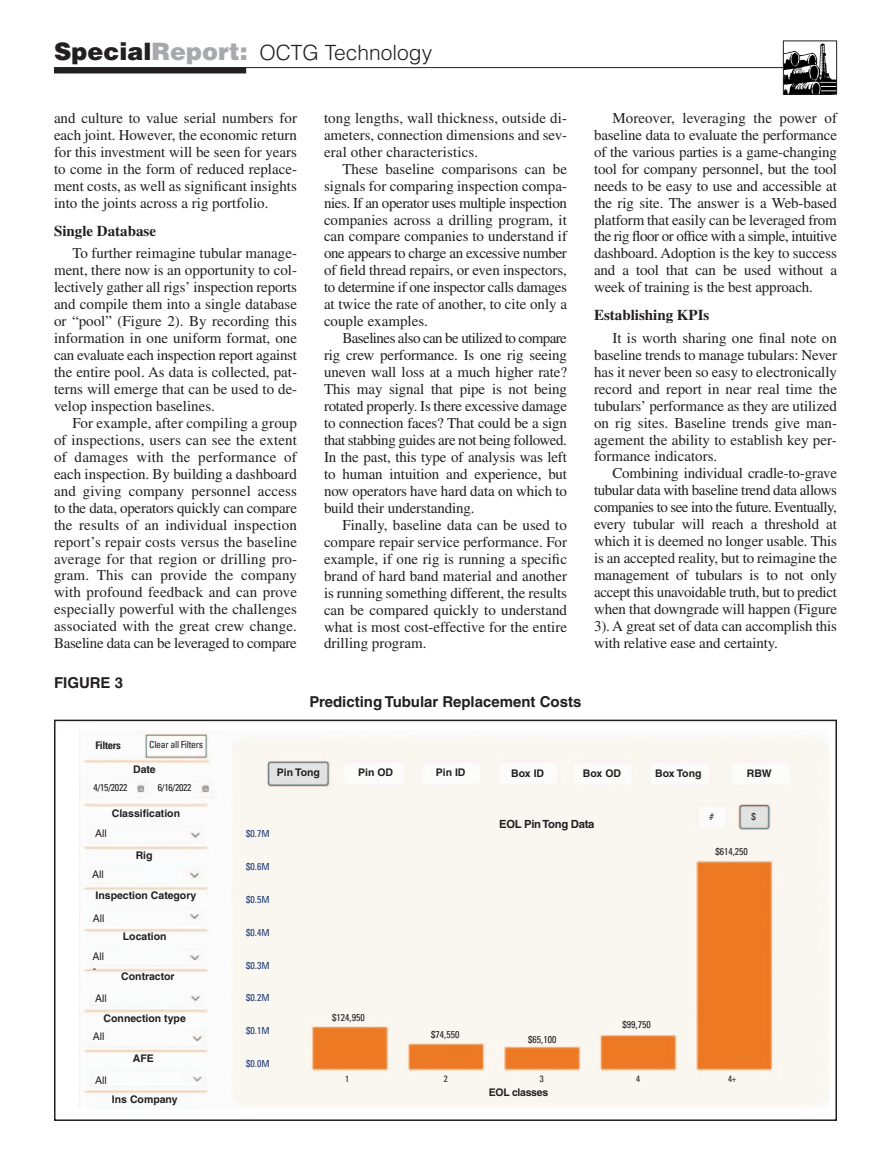
<style>
.page{position:relative;width:891px;height:1175px;background:#fff}
.page>*{position:absolute;margin:0;border:0;box-sizing:border-box;transform-origin:0 0}
.t1{font:300 21px "Helvetica";color:#231f20}
.t2{font:15px/17px "Times LT Std";color:#231f20;text-align:justify}
.t3{font:700 15px "Helvetica LT Std";color:#231f20}
.t4{font:700 15px "Times LT Std";color:#231f20}
.t5{font:700 11.25px "Helvetica LT Std";letter-spacing:-.025em;color:#231f20}
.t6{font:700 10.5px "Helvetica LT Std";color:#231f20}
.t7{font:10.5px "Helvetica LT Std";color:#231f20}
.t8{font:700 10.5px "Helvetica LT Std";letter-spacing:-.025em;color:#231f20}
.t9{font:700 condensed 10.5px "Univers";letter-spacing:-.025em;color:#231f20}
.t10{font:condensed 9.75px "Univers";letter-spacing:-.025em;color:#231f20}
.t11{font:condensed 9.75px "Univers";color:#213b76}
.t12{font:condensed 9px "Univers";color:#231f20}
.s1{font-family:"Helvetica LT Pro";font-weight:900;font-size:24px}
.s2{font-family:"Helvetica LT Pro";font-weight:900;font-size:24px;color:#a8a9ad}
</style>
<div class="page">
<div style="left:54px;top:719px;width:783px;height:401px;border:2px solid #231f20"></div>
<img style="left:83px;top:733px;width:745px;height:373px">
<hr style="left:54px;top:67px;width:729px;height:1px;background:#231f20">
<div style="left:54px;top:67px;width:192px;height:6px;background:#231f20"></div>
<img style="left:785px;top:43px;width:50px;height:49px">
<div style="left:783px;top:40px;width:54px;height:54px;border:1px solid #231f20"></div>
<h1 class="t1" style="left:54px;top:44px;width:380px"><span class="s1">Special</span><span class="s2">Report:</span> OCTG Technology</h1>
<p class="t2" style="left:54px;top:111px;width:245px">and culture to value serial numbers for each joint. However, the economic return for this investment will be seen for years to come in the form of reduced replace&shy;ment costs, as well as significant insights into the joints across a rig portfolio.</p>
<p class="t4" style="left:54px;top:222px;width:104px">Single Database</p>
<p class="t2" style="left:54px;top:246px;width:245px;text-indent:18px">To further reimagine tubular manage&shy;ment, there now is an opportunity to col&shy;lectively gather all rigs’ inspection reports and compile them into a single database or “pool” (Figure 2). By recording this information in one uniform format, one can evaluate each inspection report against the entire pool. As data is collected, pat&shy;terns will emerge that can be used to de&shy;velop inspection baselines.</p>
<p class="t2" style="left:54px;top:416px;width:245px;text-indent:18px">For example, after compiling a group of inspections, users can see the extent of damages with the performance of each inspection. By building a dashboard and giving company personnel access to the data, operators quickly can compare the results of an individual inspection report’s repair costs versus the baseline average for that region or drilling pro&shy;gram. This can provide the company with profound feedback and can prove especially powerful with the challenges associated with the great crew change.<br>Baseline data can be leveraged to compare</p>
<p class="t3" style="left:54px;top:676px;width:71px">FIGURE 3</p>
<p class="t9" style="left:96px;top:738px;width:27px">Filters</p>
<p class="t10" style="left:149px;top:738px;width:56px">Clear all Filters</p>
<p class="t2" style="left:324px;top:111px;width:245px">tong lengths, wall thickness, outside di&shy;ameters, connection dimensions and sev&shy;eral other characteristics.</p>
<p class="t2" style="left:324px;top:162px;width:245px;text-indent:18px">These baseline comparisons can be signals for comparing inspection compa&shy;nies. If an operator uses multiple inspection companies across a drilling program, it can compare companies to understand if one appears to charge an excessive number of field thread repairs, or even inspectors, to determine if one inspector calls damages at twice the rate of another, to cite only a couple examples.</p>
<p class="t2" style="left:324px;top:331px;width:245px;text-indent:18px">Baselines also can be utilized to compare rig crew performance. Is one rig seeing uneven wall loss at a much higher rate?<br>This may signal that pipe is not being rotated properly. Is there excessive damage to connection faces? That could be a sign that stabbing guides are not being followed.<br>In the past, this type of analysis was left to human intuition and experience, but now operators have hard data on which to build their understanding.</p>
<p class="t2" style="left:324px;top:518px;width:245px;text-indent:18px">Finally, baseline data can be used to compare repair service performance. For example, if one rig is running a specific brand of hard band material and another is running something different, the results can be compared quickly to understand what is most cost-effective for the entire drilling program.</p>
<p class="t3" style="left:310px;top:695px;width:273px">Predicting Tubular Replacement Costs</p>
<p class="t2" style="left:594px;top:111px;width:245px;text-indent:18px">Moreover, leveraging the power of baseline data to evaluate the performance of the various parties is a game-changing tool for company personnel, but the tool needs to be easy to use and accessible at the rig site. The answer is a Web-based platform that easily can be leveraged from the rig floor or office with a simple, intuitive dashboard. Adoption is the key to success and a tool that can be used without a week of training is the best approach.</p>
<p class="t4" style="left:594px;top:306px;width:117px">Establishing KPIs</p>
<p class="t2" style="left:594px;top:331px;width:245px;text-indent:18px">It is worth sharing one final note on baseline trends to manage tubulars: Never has it never been so easy to electronically record and report in near real time the tubulars’ performance as they are utilized on rig sites. Baseline trends give man&shy;agement the ability to establish key per&shy;formance indicators.</p>
<p class="t2" style="left:594px;top:466px;width:245px;text-indent:18px">Combining individual cradle-to-grave tubular data with baseline trend data allows companies to see into the future. Eventually, every tubular will reach a threshold at which it is deemed no longer usable. This is an accepted reality, but to reimagine the management of tubulars is to not only accept this unavoidable truth, but to predict when that downgrade will happen (Figure 3). A great set of data can accomplish this with relative ease and certainty.</p>
<p class="t6" style="left:133px;top:765px;width:24px">Date</p>
<p class="t10" style="left:94px;top:781px;width:35px">4/15/2022</p>
<p class="t10" style="left:158px;top:781px;width:35px">6/16/2022</p>
<p class="t6" style="left:112px;top:809px;width:70px">Classification</p>
<p class="t6" style="left:136px;top:851px;width:18px">Rig</p>
<p class="t7" style="left:95px;top:829px;width:13px">All</p>
<p class="t7" style="left:92px;top:870px;width:13px">All</p>
<p class="t6" style="left:96px;top:891px;width:102px">Inspection Category</p>
<p class="t7" style="left:93px;top:914px;width:13px">All</p>
<p class="t7" style="left:92px;top:952px;width:13px">All</p>
<p class="t7" style="left:95px;top:994px;width:13px">All</p>
<p class="t7" style="left:93px;top:964px;width:5px">-</p>
<p class="t6" style="left:123px;top:932px;width:45px">Location</p>
<p class="t6" style="left:121px;top:972px;width:55px">Contractor</p>
<p class="t6" style="left:104px;top:1013px;width:84px">Connection type</p>
<p class="t7" style="left:93px;top:1032px;width:13px">All</p>
<p class="t7" style="left:95px;top:1076px;width:13px">All</p>
<p class="t6" style="left:133px;top:1053px;width:22px">AFE</p>
<p class="t6" style="left:112px;top:1095px;width:67px">Ins Company</p>
<p class="t6" style="left:277px;top:768px;width:45px">Pin Tong</p>
<p class="t11" style="left:246px;top:827px;width:25px">$0.7M</p>
<p class="t11" style="left:246px;top:860px;width:25px">$0.6M</p>
<p class="t11" style="left:246px;top:893px;width:25px">$0.5M</p>
<p class="t11" style="left:246px;top:926px;width:25px">$0.4M</p>
<p class="t11" style="left:246px;top:959px;width:25px">$0.3M</p>
<p class="t11" style="left:246px;top:991px;width:25px">$0.2M</p>
<p class="t11" style="left:246px;top:1024px;width:25px">$0.1M</p>
<p class="t11" style="left:246px;top:1057px;width:25px">$0.0M</p>
<p class="t6" style="left:358px;top:768px;width:37px">Pin OD</p>
<p class="t6" style="left:436px;top:768px;width:31px">Pin ID</p>
<p class="t6" style="left:511px;top:769px;width:34px">Box ID</p>
<p class="t6" style="left:583px;top:769px;width:40px">Box OD</p>
<p class="t6" style="left:655px;top:769px;width:48px">Box Tong</p>
<p class="t6" style="left:747px;top:769px;width:26px">RBW</p>
<p class="t10" style="left:709px;top:810px;width:6px">#</p>
<p class="t10" style="left:752px;top:810px;width:6px">$</p>
<p class="t5" style="left:499px;top:819px;width:97px">EOL Pin Tong Data</p>
<p class="t10" style="left:332px;top:1011px;width:34px">$124,950</p>
<p class="t10" style="left:431px;top:1028px;width:30px">$74,550</p>
<p class="t10" style="left:528px;top:1033px;width:30px">$65,100</p>
<p class="t10" style="left:623px;top:1018px;width:30px">$99,750</p>
<p class="t12" style="left:345px;top:1073px;width:5px">1</p>
<p class="t12" style="left:444px;top:1073px;width:5px">2</p>
<p class="t12" style="left:540px;top:1073px;width:5px">3</p>
<p class="t12" style="left:636px;top:1073px;width:5px">4</p>
<p class="t8" style="left:489px;top:1088px;width:61px">EOL classes</p>
<p class="t10" style="left:715px;top:845px;width:34px">$614,250</p>
<p class="t12" style="left:728px;top:1073px;width:10px">4+</p>
</div>
